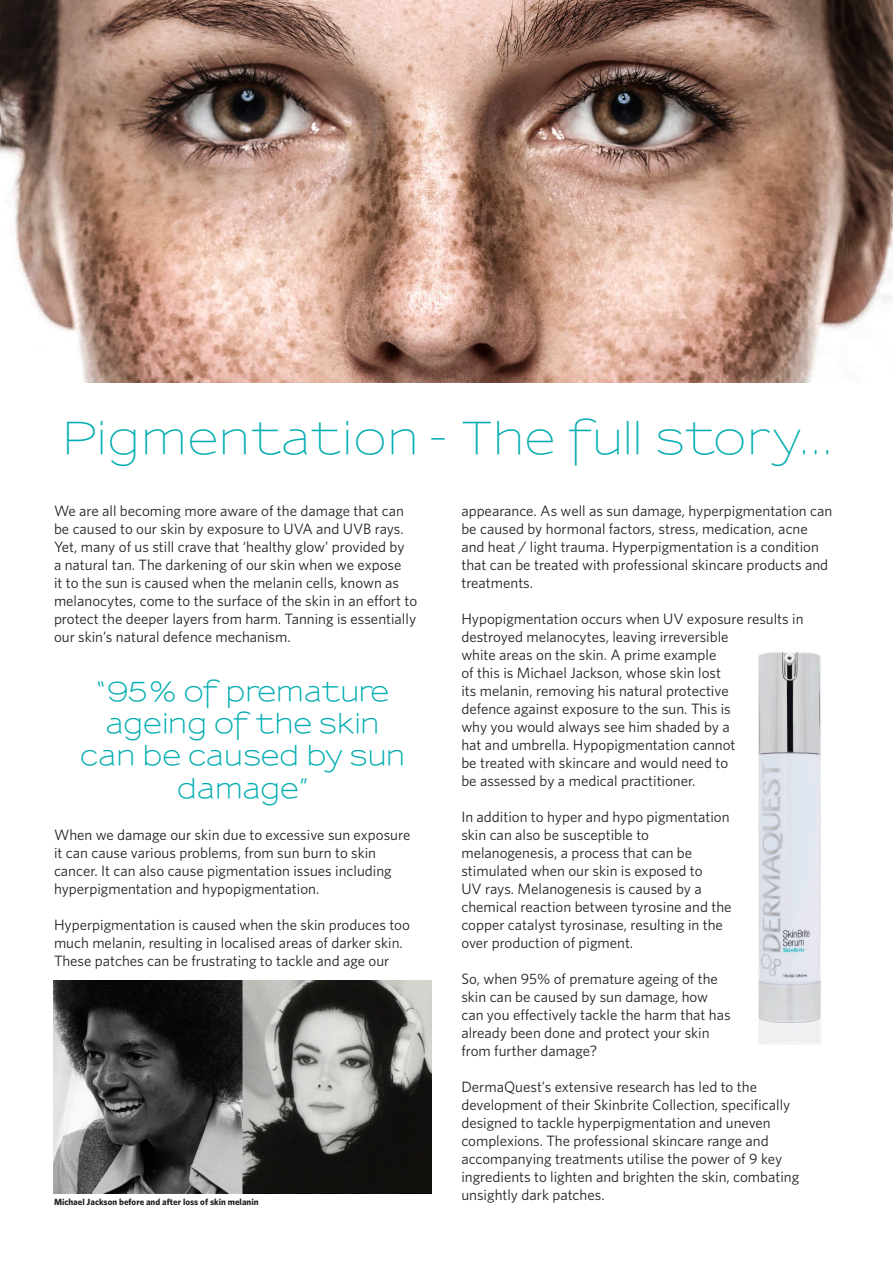
<style>
.page{position:relative;width:893px;height:1263px;background:#fff}
.page>*{position:absolute;margin:0;border:0;box-sizing:border-box;transform-origin:0 0}
.t1{font:45px "Sansumi";color:#03adb1}
.t2{font:600 27px/32.4px "Sansumi";color:#03adb1;text-align:center}
.t3{font:15px/18px "Whitney";color:#231f20}
.t4{font:700 9px "Whitney";color:#231f20}
</style>
<div class="page">
<img style="left:54px;top:980px;width:378px;height:213px">
<img style="left:0;top:0;width:893px;height:383px">
<img style="left:758px;top:651px;width:63px;height:393px">
<p class="t1" style="left:61px;top:416px;width:777px">Pigmentation - The full story...</p>
<p class="t3" style="left:54px;top:501px;width:365px">We are all becoming more aware of the damage that can be caused to our skin by exposure to UVA and UVB rays.<br>Yet, many of us still crave that ‘healthy glow’ provided by<br>a natural tan. The darkening of our skin when we expose<br>it to the sun is caused when the melanin cells, known as melanocytes, come to the surface of the skin in an effort to protect the deeper layers from harm. Tanning is essentially our skin’s natural defence mechanism.</p>
<p class="t2" style="left:80px;top:677px;width:327px">“95% of premature ageing of the skin can be caused by sun damage”</p>
<p class="t3" style="left:54px;top:825px;width:358px">When we damage our skin due to excessive sun exposure it can cause various problems, from sun burn to skin cancer. It can also cause pigmentation issues including hyperpigmentation and hypopigmentation.</p>
<p class="t3" style="left:54px;top:915px;width:357px">Hyperpigmentation is caused when the skin produces too much melanin, resulting in localised areas of darker skin.<br>These patches can be frustrating to tackle and age our</p>
<p class="t4" style="left:54px;top:1196px;width:206px">Michael Jackson before and after loss of skin melanin</p>
<p class="t3" style="left:461px;top:501px;width:372px">appearance. As well as sun damage, hyperpigmentation can be caused by hormonal factors, stress, medication, acne and heat / light trauma. Hyperpigmentation is a condition that can be treated with professional skincare products and treatments.</p>
<p class="t3" style="left:461px;top:609px;width:344px">Hypopigmentation occurs when UV exposure results in destroyed melanocytes, leaving irreversible<br>white areas on the skin. A prime example<br>of this is Michael Jackson, whose skin lost<br>its melanin, removing his natural protective<br>defence against exposure to the sun. This is<br>why you would always see him shaded by a<br>hat and umbrella. Hypopigmentation cannot<br>be treated with skincare and would need to<br>be assessed by a medical practitioner.</p>
<p class="t3" style="left:461px;top:807px;width:272px">In addition to hyper and hypo pigmentation skin can also be susceptible to melanogenesis, a process that can be stimulated when our skin is exposed to<br>UV rays. Melanogenesis is caused by a chemical reaction between tyrosine and the copper catalyst tyrosinase, resulting in the over production of pigment.</p>
<p class="t3" style="left:461px;top:969px;width:271px">So, when 95% of premature ageing of the skin can be caused by sun damage, how can you effectively tackle the harm that has already been done and protect your skin from further damage?</p>
<p class="t3" style="left:461px;top:1077px;width:339px">DermaQuest’s extensive research has led to the development of their Skinbrite Collection, specifically designed to tackle hyperpigmentation and uneven complexions. The professional skincare range and accompanying treatments utilise the power of 9 key ingredients to lighten and brighten the skin, combating unsightly dark patches.</p>
</div>
